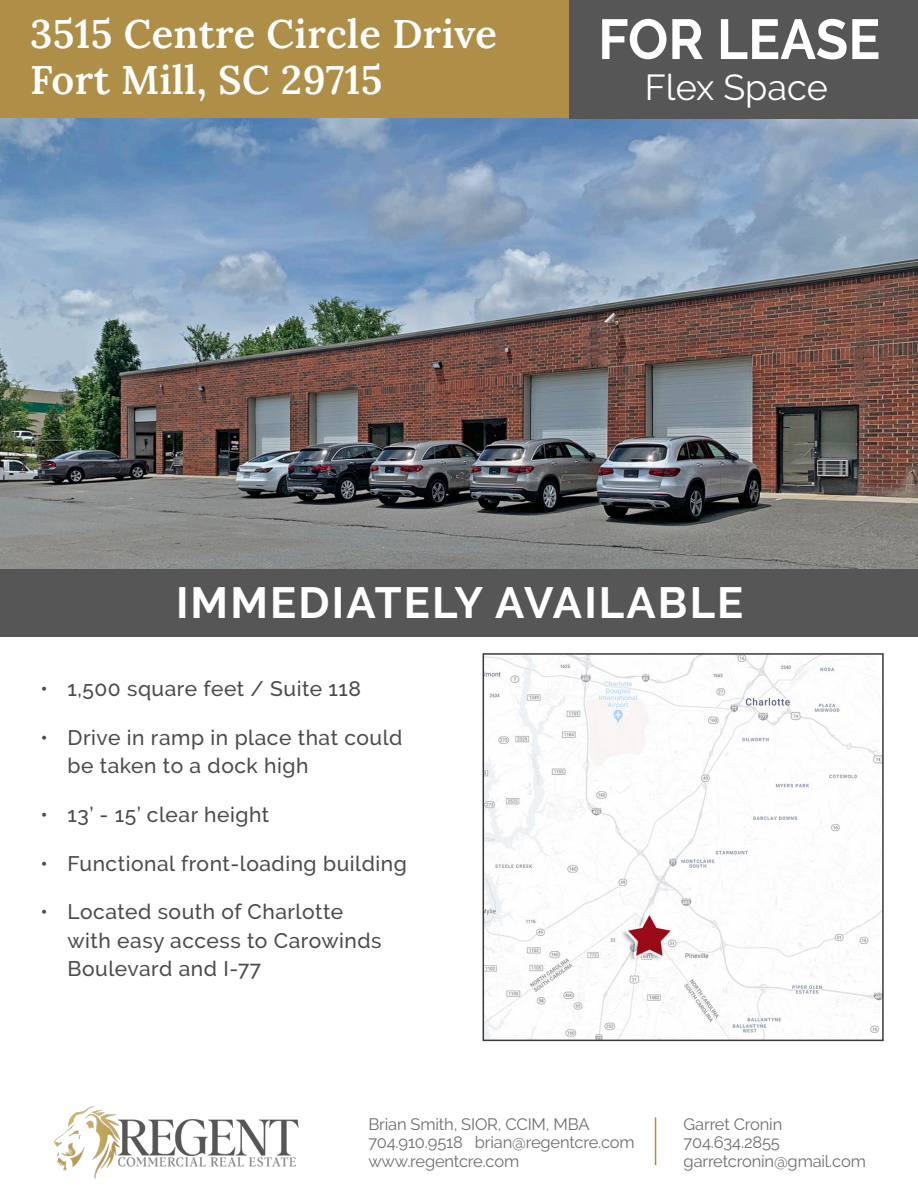
<style>
.page{position:relative;width:918px;height:1188px;background:#fff}
.page>*{position:absolute;margin:0;border:0;box-sizing:border-box;transform-origin:0 0}
.t1{font:700 56.25px "Raleway";letter-spacing:.005em;color:#fff;scale:.94 1}
.t2{font:700 43.5px "Raleway";letter-spacing:.05em;color:#fff}
.t3{font:39.9px/46.5px "Lora";letter-spacing:.01em;color:#fff}
.t4{font:36px "Raleway";color:#fff}
.t5{font:500 21px/28.5px "Raleway";letter-spacing:.025em;color:#4b4c4d}
.t6{font:16.5px/18.5px "Raleway";letter-spacing:-.01em;color:#6d6f72}
</style>
<div class="page">
<div style="left:0;top:0;width:918px;height:119px;background:#af8f48"></div>
<img style="left:54px;top:1106px;width:245px;height:73px">
<hr style="left:655px;top:1117px;width:1px;height:48px;background:#af8f48">
<div style="left:0;top:562px;width:918px;height:75px;background:#565656"></div>
<img style="left:486px;top:656px;width:395px;height:382px">
<div style="left:483px;top:653px;width:401px;height:388px;border:2px solid #383a3d"></div>
<img style="left:0;top:119px;width:918px;height:449px">
<div style="left:569px;top:0;width:349px;height:119px;background:#565656"></div>
<h3 class="t3" style="left:30px;top:8px;width:468px">3515 Centre Circle Drive<br>Fort Mill, SC 29715</h3>
<p class="t1" style="left:598px;top:7px;width:302px">FOR LEASE</p>
<p class="t4" style="left:645px;top:67px;width:185px">Flex Space</p>
<p class="t2" style="left:176px;top:578px;width:569px">IMMEDIATELY AVAILABLE</p>
<p class="t5" style="left:40px;top:674px;width:322px">• 1,500 square feet / Suite 118</p>
<p class="t5" style="left:68px;top:723px;width:337px;text-indent:-27px">• Drive in ramp in place that could be taken to a dock high</p>
<p class="t5" style="left:40px;top:800px;width:230px">• 13’ - 15’ clear height</p>
<p class="t5" style="left:40px;top:849px;width:368px">• Functional front-loading building</p>
<p class="t5" style="left:68px;top:898px;width:316px;text-indent:-27px">• Located south of Charlotte with easy access to Carowinds<br>Boulevard and I-77</p>
<p class="t6" style="left:368px;top:1115px;width:268px">Brian Smith, SIOR, CCIM, MBA<br>704.910.9518 brian@regentcre.com www.regentcre.com</p>
<p class="t6" style="left:684px;top:1114px;width:184px">Garret Cronin<br>704.634.2855 garretcronin@gmail.com</p>
</div>
